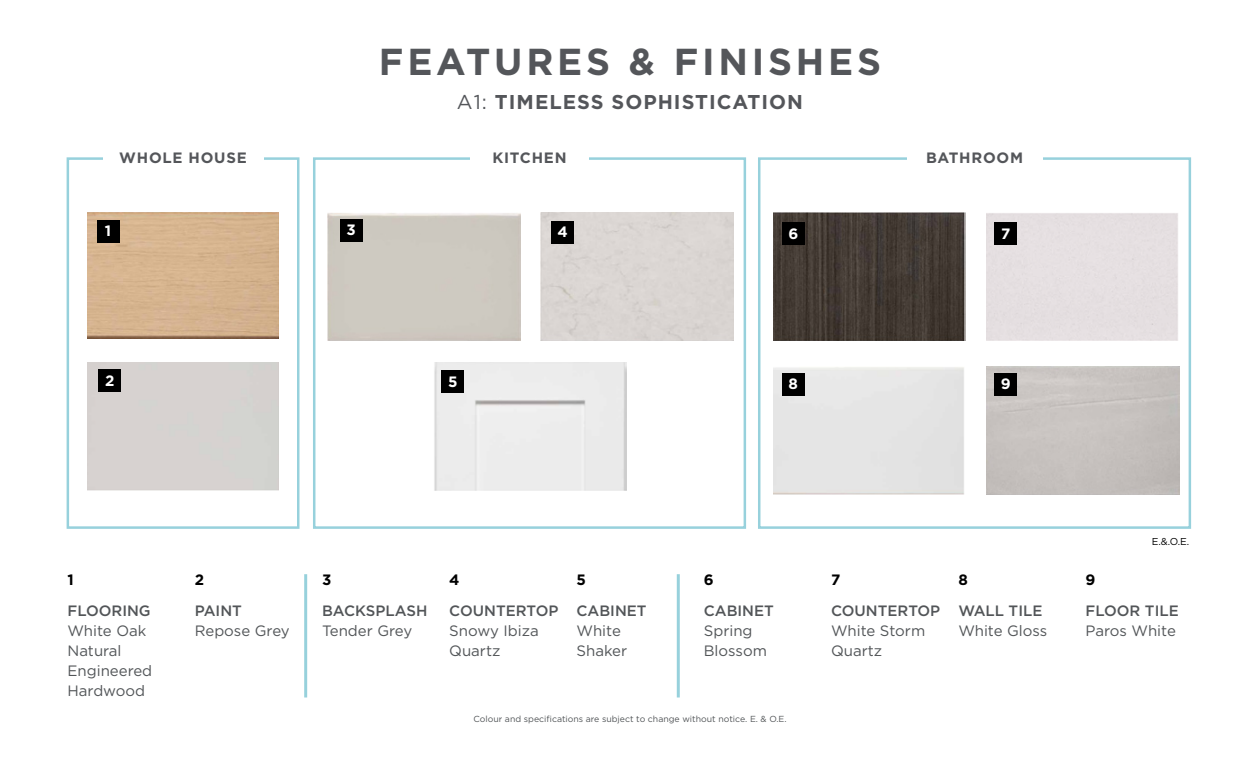
<style>
.page{position:relative;width:1260px;height:765px;background:#fff}
.page>*{position:absolute;margin:0;border:0;box-sizing:border-box;transform-origin:0 0}
.t1{font:700 37.5px "Gotham";letter-spacing:.1em;color:#54565a}
.t2{font:700 20px "Gotham";letter-spacing:.05em;color:#54565a}
.t3{font:15px/19.9px "Gotham";color:#525558}
.t4{font:500 15px "Gotham";color:#525558}
.t5{font:700 15px "Gotham";letter-spacing:.05em;color:#54565a}
.t6{font:700 15px "Gotham";color:#000}
.t7{font:700 15px "Gotham";color:#fff}
.t8{font:10px "Gotham";color:#000}
.t9{font:8.75px "Gotham";color:#525558}
.s1{font-weight:400}
</style>
<div class="page">
<div style="left:758px;top:157px;width:433px;height:372px;border:2px solid #97d1dc"></div>
<div style="left:313px;top:157px;width:433px;height:372px;border:2px solid #97d1dc"></div>
<div style="left:67px;top:157px;width:233px;height:372px;border:2px solid #97d1dc"></div>
<div style="left:328px;top:213px;width:192px;height:127px;background:#cecac1"></div>
<img style="left:773px;top:212px;width:193px;height:128px">
<div style="left:773px;top:367px;width:191px;height:127px;background:#e5e5e5"></div>
<div style="left:541px;top:212px;width:193px;height:128px;background:#dad5d2"></div>
<div style="left:986px;top:213px;width:192px;height:127px;background:#e5dfe1"></div>
<img style="left:986px;top:366px;width:193px;height:128px">
<div style="left:434px;top:363px;width:193px;height:127px;background:#ececec"></div>
<div style="left:87px;top:363px;width:192px;height:127px;background:#d7d2d0"></div>
<img style="left:87px;top:212px;width:192px;height:126px">
<div style="left:470px;top:139px;width:119px;height:36px;background:#fff"></div>
<div style="left:907px;top:139px;width:135px;height:36px;background:#fff"></div>
<div style="left:103px;top:139px;width:160px;height:36px;background:#fff"></div>
<div style="left:782px;top:223px;width:23px;height:22px;background:#000"></div>
<div style="left:782px;top:373px;width:23px;height:22px;background:#000"></div>
<div style="left:994px;top:223px;width:23px;height:22px;background:#000"></div>
<div style="left:994px;top:373px;width:23px;height:22px;background:#000"></div>
<div style="left:97px;top:220px;width:22px;height:22px;background:#000"></div>
<div style="left:99px;top:370px;width:22px;height:22px;background:#000"></div>
<div style="left:442px;top:371px;width:22px;height:22px;background:#000"></div>
<div style="left:552px;top:221px;width:22px;height:23px;background:#000"></div>
<div style="left:340px;top:219px;width:23px;height:22px;background:#000"></div>
<hr style="left:304px;top:574px;width:3px;height:124px;background:#97d1dc">
<hr style="left:677px;top:574px;width:3px;height:124px;background:#97d1dc">
<h1 class="t1" style="left:379px;top:37px;width:504px">FEATURES &amp; FINISHES</h1>
<h2 class="t2" style="left:457px;top:88px;width:348px"><span class="s1">A1:</span> TIMELESS SOPHISTICATION</h2>
<p class="t5" style="left:119px;top:148px;width:129px">WHOLE HOUSE</p>
<p class="t5" style="left:492px;top:148px;width:76px">KITCHEN</p>
<p class="t5" style="left:926px;top:148px;width:99px">BATHROOM</p>
<p class="t7" style="left:105px;top:221px;width:8px">1</p>
<p class="t7" style="left:347px;top:220px;width:11px">3</p>
<p class="t7" style="left:558px;top:222px;width:12px">4</p>
<p class="t7" style="left:788px;top:224px;width:11px">6</p>
<p class="t7" style="left:1001px;top:224px;width:11px">7</p>
<p class="t7" style="left:105px;top:371px;width:11px">2</p>
<p class="t7" style="left:448px;top:372px;width:11px">5</p>
<p class="t7" style="left:789px;top:374px;width:11px">8</p>
<p class="t7" style="left:1001px;top:374px;width:11px">9</p>
<p class="t6" style="left:68px;top:570px;width:8px">1</p>
<p class="t4" style="left:68px;top:601px;width:85px">FLOORING</p>
<p class="t3" style="left:68px;top:621px;width:86px">White Oak<br>Natural<br>Engineered<br>Hardwood</p>
<p class="t6" style="left:195px;top:570px;width:11px">2</p>
<p class="t4" style="left:195px;top:601px;width:49px">PAINT</p>
<p class="t3" style="left:195px;top:621px;width:96px">Repose Grey</p>
<p class="t6" style="left:322px;top:570px;width:11px">3</p>
<p class="t4" style="left:322px;top:601px;width:107px">BACKSPLASH</p>
<p class="t3" style="left:322px;top:621px;width:92px">Tender Grey</p>
<p class="t6" style="left:449px;top:570px;width:12px">4</p>
<p class="t4" style="left:449px;top:601px;width:111px">COUNTERTOP</p>
<p class="t3" style="left:449px;top:621px;width:91px">Snowy Ibiza<br>Quartz</p>
<p class="t6" style="left:577px;top:570px;width:11px">5</p>
<p class="t4" style="left:577px;top:601px;width:72px">CABINET</p>
<p class="t3" style="left:577px;top:621px;width:52px">White<br>Shaker</p>
<p class="t6" style="left:704px;top:570px;width:11px">6</p>
<p class="t4" style="left:704px;top:601px;width:72px">CABINET</p>
<p class="t3" style="left:704px;top:621px;width:65px">Spring<br>Blossom</p>
<p class="t9" style="left:473px;top:713px;width:315px">Colour and specifications are subject to change without notice. E. &amp; O.E.</p>
<p class="t6" style="left:831px;top:570px;width:11px">7</p>
<p class="t4" style="left:831px;top:601px;width:111px">COUNTERTOP</p>
<p class="t3" style="left:831px;top:621px;width:96px">White Storm<br>Quartz</p>
<p class="t6" style="left:958px;top:570px;width:11px">8</p>
<p class="t4" style="left:958px;top:601px;width:86px">WALL TILE</p>
<p class="t3" style="left:958px;top:621px;width:91px">White Gloss</p>
<p class="t8" style="left:1152px;top:535px;width:39px">E.&amp;.O.E.</p>
<p class="t6" style="left:1086px;top:570px;width:11px">9</p>
<p class="t4" style="left:1086px;top:601px;width:95px">FLOOR TILE</p>
<p class="t3" style="left:1086px;top:621px;width:92px">Paros White</p>
</div>
